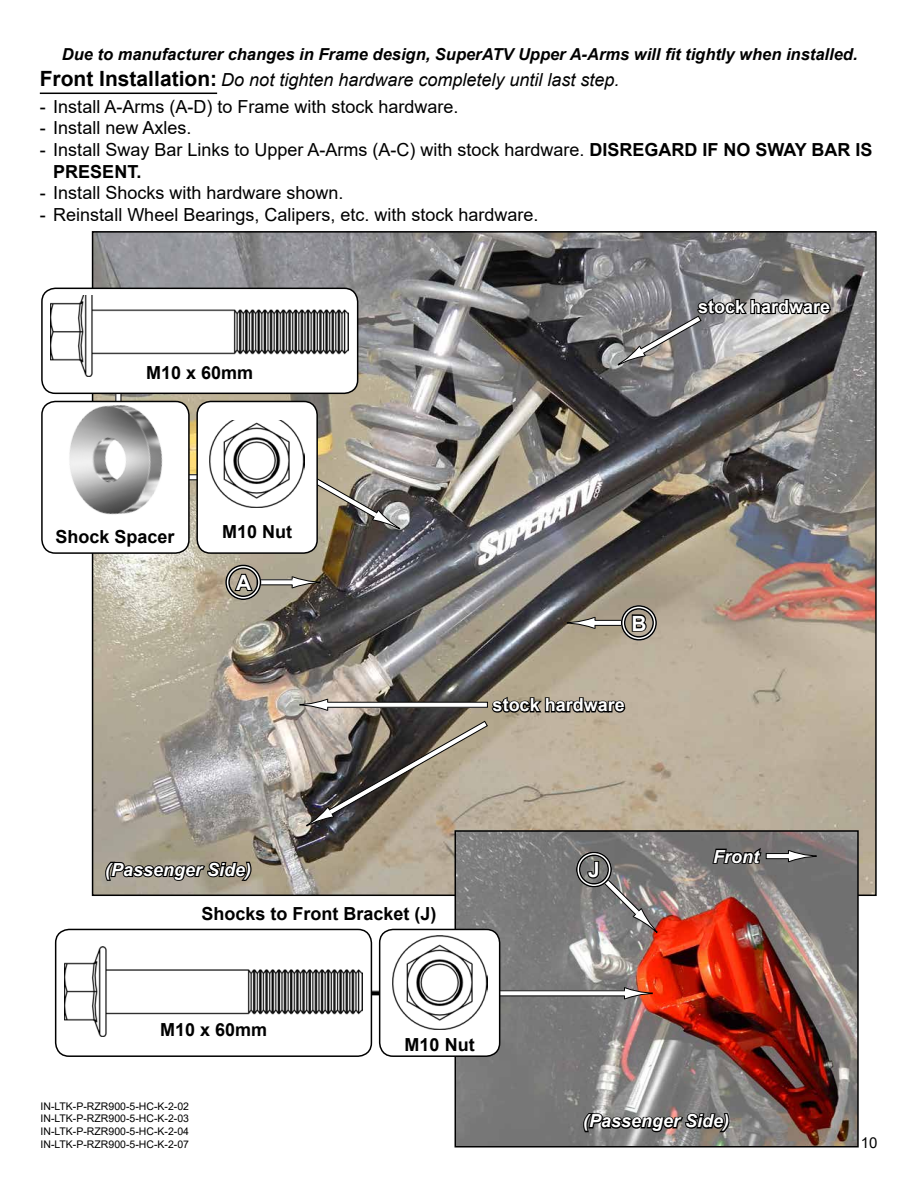
<style>
.page{position:relative;width:918px;height:1188px;background:#fff}
.page>*{position:absolute;margin:0;border:0;box-sizing:border-box;transform-origin:0 0}
.t1{font:700 21px "Arial";color:#fff}
.t2{font:18px/21.6px "Arial";color:#000}
.t3{font:italic 18px "Arial";color:#000}
.t4{font:700 18px "Arial";color:#000}
.t5{font:italic 700 18px "Arial";color:#fff}
.t6{font:700 18px "Arial";color:#fff}
.t7{font:italic 700 16.5px "Arial";color:#000}
.t8{font:15px "Arial";color:#000}
.t9{font:10.5px/12.6px "Arial";color:#000;text-align:justify}
.s1{font-weight:700;font-style:normal;font-size:21px}
.s2{font-weight:700}
</style>
<div class="page">
<hr style="left:40px;top:93px;width:177px;height:1px;background:#000">
<img style="left:95px;top:234px;width:779px;height:659px">
<div style="left:257px;top:580px;width:36px;height:5px;background:#fff"></div>
<svg style="left:291px;top:576px;width:30px;height:13px"></svg>
<div style="left:96px;top:475px;width:168px;height:5px;background:#fff"></div>
<svg style="left:233px;top:572px;width:21px;height:20px"></svg>
<div style="left:225px;top:565px;width:36px;height:35px;border:4px solid #fff;border-radius:50%"></div>
<div style="left:225px;top:565px;width:36px;height:35px;border:1px solid #000;border-radius:50%"></div>
<div style="left:228px;top:568px;width:30px;height:29px;border:1px solid #000;border-radius:50%"></div>
<div style="left:595px;top:620px;width:29px;height:5px;background:#fff"></div>
<div style="left:594px;top:620px;width:31px;height:6px;border:1px solid #000"></div>
<svg style="left:567px;top:616px;width:29px;height:13px"></svg>
<svg style="left:631px;top:613px;width:17px;height:20px"></svg>
<div style="left:621px;top:605px;width:36px;height:36px;border:4px solid #fff;border-radius:50%"></div>
<div style="left:621px;top:605px;width:36px;height:36px;border:1px solid #000;border-radius:50%"></div>
<div style="left:624px;top:608px;width:30px;height:30px;border:1px solid #000;border-radius:50%"></div>
<svg style="left:104px;top:860px;width:149px;height:23px;background:#5a554c"></svg>
<svg style="left:617px;top:294px;width:215px;height:71px;background:#838283"></svg>
<svg style="left:299px;top:692px;width:328px;height:134px;background:#968d7f"></svg>
<svg style="left:117px;top:394px;width:2px;height:7px"></svg>
<div style="left:42px;top:401px;width:147px;height:152px;background:#fff;border-radius:14px"></div>
<div style="left:41px;top:401px;width:149px;height:153px;border:2px solid #000;border-radius:14px"></div>
<img style="left:69px;top:406px;width:94px;height:109px">
<div style="left:42px;top:288px;width:316px;height:105px;background:#fff;border-radius:14px"></div>
<div style="left:41px;top:288px;width:317px;height:106px;border:2px solid #000;border-radius:14px"></div>
<img style="left:51px;top:295px;width:298px;height:82px">
<svg style="left:318px;top:429px;width:82px;height:100px;background:#a69e8e"></svg>
<div style="left:197px;top:401px;width:120px;height:152px;background:#fff;border-radius:14px"></div>
<div style="left:196px;top:401px;width:122px;height:153px;border:2px solid #000;border-radius:14px"></div>
<img style="left:210px;top:420px;width:95px;height:88px">
<img style="left:458px;top:833px;width:398px;height:312px">
<div style="left:455px;top:830px;width:404px;height:318px;border:2px solid #000"></div>
<svg style="left:582px;top:1111px;width:149px;height:23px;background:#4d4a49"></svg>
<svg style="left:711px;top:846px;width:52px;height:20px"></svg>
<div style="left:766px;top:854px;width:23px;height:5px;background:#fff"></div>
<div style="left:766px;top:853px;width:23px;height:6px;border:1px solid #000"></div>
<svg style="left:788px;top:849px;width:29px;height:14px"></svg>
<div style="left:482px;top:991px;width:143px;height:5px;background:#fff"></div>
<svg style="left:624px;top:987px;width:29px;height:13px"></svg>
<div style="left:303px;top:991px;width:144px;height:5px;background:#000"></div>
<svg style="left:586px;top:860px;width:72px;height:74px;background:#858181"></svg>
<div style="left:576px;top:852px;width:36px;height:35px;border:4px solid #fff;border-radius:50%"></div>
<div style="left:576px;top:852px;width:36px;height:35px;border:1px solid #000;border-radius:50%"></div>
<div style="left:579px;top:855px;width:30px;height:29px;border:1px solid #000;border-radius:50%"></div>
<div style="left:56px;top:929px;width:315px;height:127px;background:#fff;border-radius:14px"></div>
<div style="left:55px;top:929px;width:317px;height:128px;border:2px solid #000;border-radius:14px"></div>
<img style="left:65px;top:947px;width:297px;height:89px">
<div style="left:380px;top:929px;width:120px;height:127px;background:#fff;border-radius:14px"></div>
<div style="left:379px;top:929px;width:121px;height:128px;border:2px solid #000;border-radius:14px"></div>
<img style="left:392px;top:935px;width:95px;height:94px">
<p class="t7" style="left:62px;top:43px;width:797px">Due to manufacturer changes in Frame design, SuperATV Upper A-Arms will fit tightly when installed.</p>
<p class="t3" style="left:40px;top:68px;width:581px"><span class="s1">Front Installation:</span> Do not tighten hardware completely until last step.</p>
<p class="t2" style="left:40px;top:96px;width:420px">- Install A-Arms (A-D) to Frame with stock hardware.</p>
<p class="t2" style="left:40px;top:117px;width:153px">- Install new Axles.</p>
<p class="t2" style="left:53px;top:139px;width:821px;text-indent:-14px">- Install Sway Bar Links to Upper A-Arms (A-C) with stock hardware. <span class="s2">DISREGARD IF NO SWAY BAR IS<br>PRESENT.</span></p>
<p class="t2" style="left:40px;top:182px;width:305px">- Install Shocks with hardware shown.</p>
<p class="t2" style="left:40px;top:204px;width:500px">- Reinstall Wheel Bearings, Calipers, etc. with stock hardware.</p>
<p class="t4" style="left:146px;top:360px;width:109px">M10 x 60mm</p>
<p class="t6" style="left:698px;top:294px;width:134px">stock hardware</p>
<p class="t4" style="left:55px;top:524px;width:121px">Shock Spacer</p>
<p class="t4" style="left:222px;top:519px;width:72px">M10 Nut</p>
<p class="t1" style="left:236px;top:568px;width:17px">A</p>
<p class="t1" style="left:631px;top:608px;width:17px">B</p>
<p class="t6" style="left:493px;top:692px;width:134px">stock hardware</p>
<p class="t5" style="left:105px;top:858px;width:148px">(Passenger Side)</p>
<p class="t4" style="left:202px;top:901px;width:237px">Shocks to Front Bracket (J)</p>
<p class="t4" style="left:160px;top:1017px;width:109px">M10 x 60mm</p>
<p class="t9" style="left:40px;top:1100px;width:150px">IN-LTK-P-RZR900-5-HC-K-2-02<br>IN-LTK-P-RZR900-5-HC-K-2-03<br>IN-LTK-P-RZR900-5-HC-K-2-04<br>IN-LTK-P-RZR900-5-HC-K-2-07</p>
<p class="t4" style="left:405px;top:1032px;width:72px">M10 Nut</p>
<p class="t1" style="left:588px;top:855px;width:13px">J</p>
<p class="t5" style="left:713px;top:844px;width:47px">Front</p>
<p class="t5" style="left:583px;top:1109px;width:148px">(Passenger Side)</p>
<p class="t8" style="left:861px;top:1132px;width:18px">10</p>
</div>
